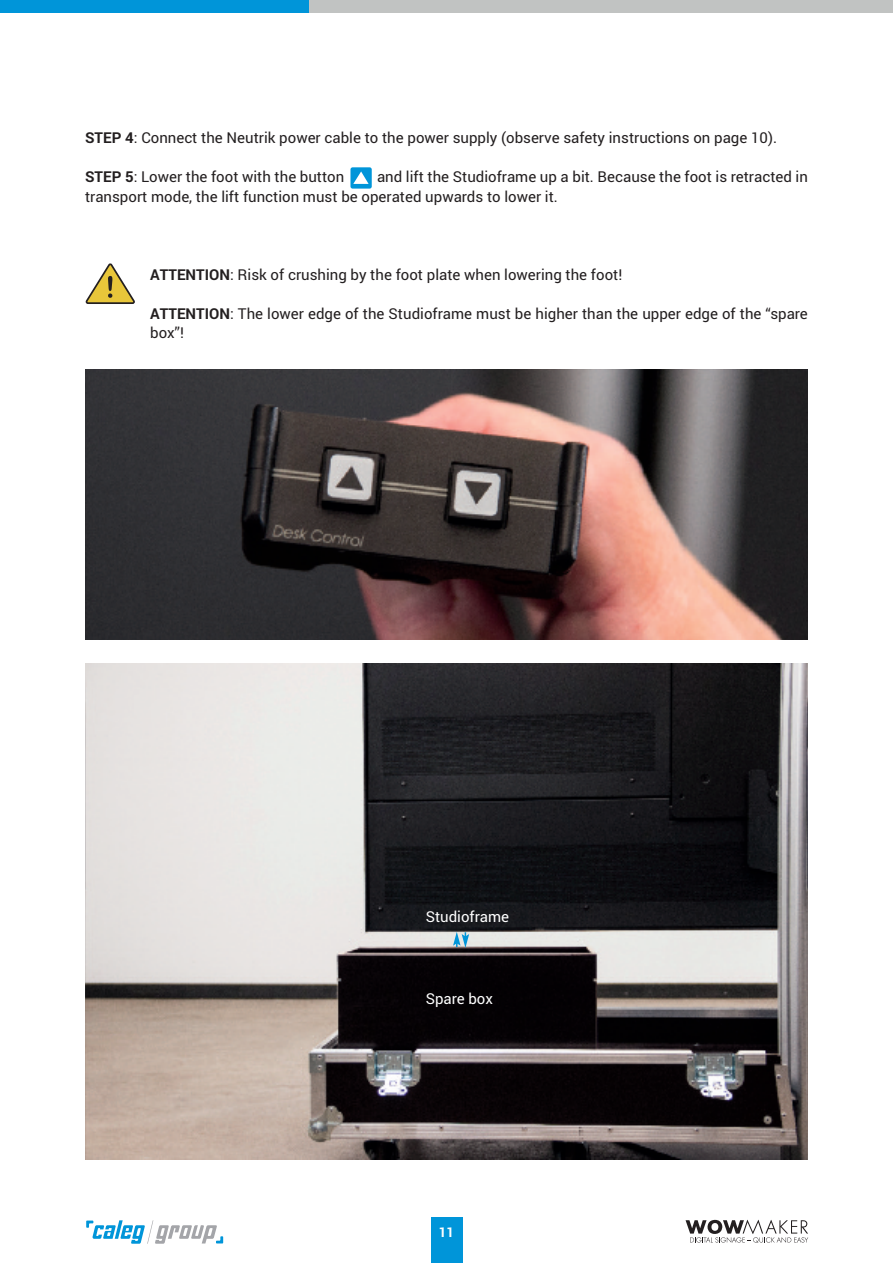
<style>
.page{position:relative;width:893px;height:1263px;background:#fff}
.page>*{position:absolute;margin:0;border:0;box-sizing:border-box;transform-origin:0 0}
.t1{font:15px/19.5px "Roboto";color:#231f20}
.t2{font:15px "Roboto";color:#fff}
.t3{font:700 13.5px "Roboto";color:#fff}
.s1{font-weight:700}
</style>
<div class="page">
<div style="left:431px;top:1217px;width:31px;height:46px;background:#0095d9"></div>
<div style="left:309px;top:0;width:584px;height:13px;background:#c1c3c2"></div>
<div style="left:0;top:0;width:309px;height:13px;background:#0095d9"></div>
<svg style="left:686px;top:1220px;width:122px;height:23px"></svg>
<svg style="left:86px;top:1220px;width:137px;height:24px"></svg>
<svg style="left:86px;top:263px;width:49px;height:41px"></svg>
<img style="left:85px;top:663px;width:723px;height:497px">
<div style="left:350px;top:167px;width:22px;height:22px;background:#0095d9;border-radius:2px"></div>
<svg style="left:353px;top:171px;width:16px;height:13px"></svg>
<img style="left:85px;top:369px;width:723px;height:271px">
<svg style="left:453px;top:932px;width:16px;height:16px"></svg>
<p class="t1" style="left:85px;top:128px;width:694px"><span class="s1">STEP 4</span>: Connect the Neutrik power cable to the power supply (observe safety instructions on page 10).</p>
<p class="t1" style="left:85px;top:167px;width:261px"><span class="s1">STEP 5</span>: Lower the foot with the button</p>
<p class="t1" style="left:85px;top:167px;width:724px;text-indent:292px">and lift the Studioframe up a bit. Because the foot is retracted in transport mode, the lift function must be operated upwards to lower it.</p>
<p class="t1" style="left:150px;top:265px;width:474px"><span class="s1">ATTENTION</span>: Risk of crushing by the foot plate when lowering the foot!</p>
<p class="t1" style="left:150px;top:304px;width:659px"><span class="s1">ATTENTION</span>: The lower edge of the Studioframe must be higher than the upper edge of the “spare box”!</p>
<p class="t2" style="left:426px;top:907px;width:85px">Studioframe</p>
<p class="t2" style="left:426px;top:990px;width:69px">Spare box</p>
<p class="t3" style="left:439px;top:1224px;width:17px">11</p>
</div>
